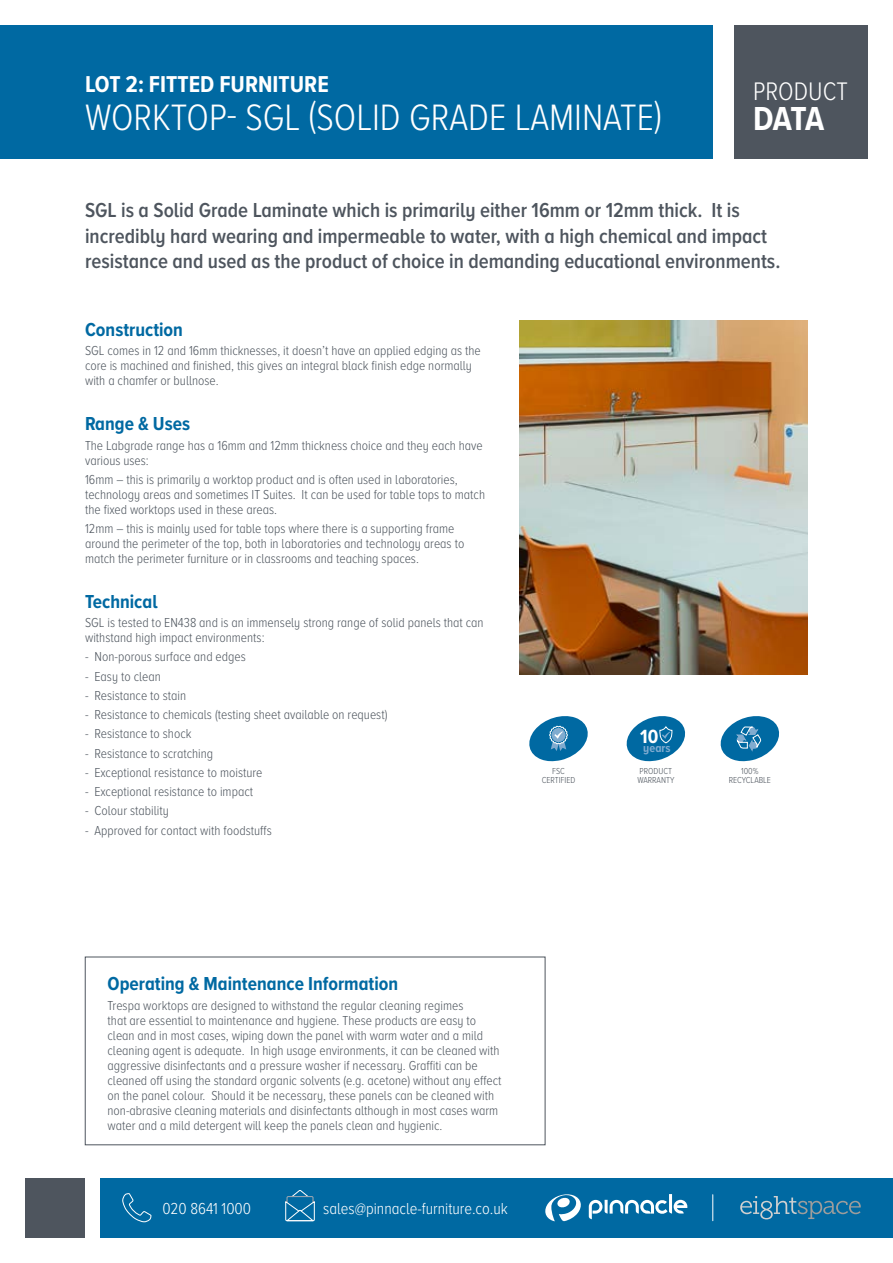
<style>
.page{position:relative;width:893px;height:1263px;background:#fff}
.page>*{position:absolute;margin:0;border:0;box-sizing:border-box;transform-origin:0 0}
.t1{font:300 38.1px "Proxima Nova A Cond";color:#fff}
.t2{font:700 34.5px "Proxima Nova A Cond";color:#fff}
.t3{font:300 26.25px "Proxima Nova A Cond";color:#fff}
.t4{font:700 23.85px "Proxima Nova A Cond";color:#fff}
.t5{font:600 21px/25.5px "Proxima Nova A Cond";color:#4e555e}
.t6{font:700 19.8px "Proxima Nova A Cond";color:#fff}
.t7{font:700 19.5px "Proxima Nova A Cond";color:#0069a2}
.t8{font:300 16.5px "Proxima Nova A Cond";color:#fff}
.t9{font:300 13.5px/15px "Proxima Nova A Cond";color:#4e555e}
.t10{font:700 12.3px "Proxima Nova A Cond";color:#80abd0}
.t11{font:300 9px/9px "Proxima Nova A Cond";color:#4e555e;text-align:center}
</style>
<div class="page">
<div style="left:733px;top:26px;width:134px;height:133px;background:#4e555e"></div>
<div style="left:26px;top:1178px;width:59px;height:59px;background:#4e555e"></div>
<div style="left:0;top:26px;width:712px;height:133px;background:#0069a2"></div>
<div style="left:101px;top:1178px;width:792px;height:59px;background:#0069a2"></div>
<svg style="left:122px;top:1193px;width:30px;height:29px"></svg>
<svg style="left:285px;top:1190px;width:30px;height:31px"></svg>
<svg style="left:545px;top:1194px;width:36px;height:27px"></svg>
<svg style="left:589px;top:1194px;width:98px;height:25px"></svg>
<svg style="left:740px;top:1196px;width:121px;height:23px"></svg>
<svg style="left:712px;top:1195px;width:1px;height:26px"></svg>
<div style="left:85px;top:957px;width:460px;height:188px;border:1px solid #4e555e"></div>
<svg style="left:720px;top:716px;width:60px;height:46px"></svg>
<img style="left:519px;top:321px;width:289px;height:353px">
<svg style="left:529px;top:716px;width:59px;height:46px"></svg>
<svg style="left:626px;top:716px;width:60px;height:46px"></svg>
<h3 class="t4" style="left:85px;top:66px;width:245px">LOT 2: FITTED FURNITURE</h3>
<h1 class="t1" style="left:85px;top:89px;width:578px">WORKTOP- SGL (SOLID GRADE LAMINATE)</h1>
<h3 class="t3" style="left:753px;top:72px;width:96px">PRODUCT</h3>
<h2 class="t2" style="left:753px;top:93px;width:73px">DATA</h2>
<p class="t5" style="left:85px;top:197px;width:697px">SGL is a Solid Grade Laminate which is primarily either 16mm or 12mm thick. It is incredibly hard wearing and impermeable to water, with a high chemical and impact resistance and used as the product of choice in demanding educational environments.</p>
<h3 class="t7" style="left:85px;top:315px;width:99px">Construction</h3>
<p class="t9" style="left:85px;top:343px;width:397px">SGL comes in 12 and 16mm thicknesses, it doesn’t have an applied edging as the core is machined and finished, this gives an integral black finish edge normally with a chamfer or bullnose.</p>
<h3 class="t7" style="left:85px;top:409px;width:107px">Range &amp; Uses</h3>
<p class="t9" style="left:85px;top:437px;width:399px">The Labgrade range has a 16mm and 12mm thickness choice and they each have various uses:</p>
<p class="t9" style="left:85px;top:471px;width:402px">16mm – this is primarily a worktop product and is often used in laboratories, technology areas and sometimes IT Suites. It can be used for table tops to match the fixed worktops used in these areas.</p>
<p class="t9" style="left:85px;top:520px;width:381px">12mm – this is mainly used for table tops where there is a supporting frame around the perimeter of the top, both in laboratories and technology areas to match the perimeter furniture or in classrooms and teaching spaces.</p>
<h3 class="t7" style="left:85px;top:587px;width:74px">Technical</h3>
<p class="t9" style="left:85px;top:614px;width:400px">SGL is tested to EN438 and is an immensely strong range of solid panels that can withstand high impact environments:</p>
<p class="t9" style="left:85px;top:649px;width:162px">- Non-porous surface and edges</p>
<p class="t9" style="left:85px;top:668px;width:77px">- Easy to clean</p>
<p class="t9" style="left:85px;top:687px;width:103px">- Resistance to stain</p>
<p class="t9" style="left:85px;top:706px;width:304px">- Resistance to chemicals (testing sheet available on request)</p>
<p class="t9" style="left:85px;top:726px;width:108px">- Resistance to shock</p>
<p class="t9" style="left:85px;top:745px;width:130px">- Resistance to scratching</p>
<p class="t9" style="left:85px;top:764px;width:179px">- Exceptional resistance to moisture</p>
<p class="t9" style="left:85px;top:783px;width:170px">- Exceptional resistance to impact</p>
<p class="t9" style="left:85px;top:803px;width:85px">- Colour stability</p>
<p class="t9" style="left:85px;top:822px;width:188px">- Approved for contact with foodstuffs</p>
<p class="t11" style="left:542px;top:766px;width:35px">FSC<br>CERTIFIED</p>
<h3 class="t7" style="left:108px;top:969px;width:292px">Operating &amp; Maintenance Information</h3>
<p class="t9" style="left:108px;top:997px;width:395px">Trespa worktops are designed to withstand the regular cleaning regimes<br>that are essential to maintenance and hygiene. These products are easy to clean and in most cases, wiping down the panel with warm water and a mild cleaning agent is adequate. In high usage environments, it can be cleaned with aggressive disinfectants and a pressure washer if necessary. Graffiti can be cleaned off using the standard organic solvents (e.g. acetone) without any effect on the panel colour. Should it be necessary, these panels can be cleaned with non-abrasive cleaning materials and disinfectants although in most cases warm water and a mild detergent will keep the panels clean and hygienic.</p>
<p class="t8" style="left:162px;top:1196px;width:90px">020 8641 1000</p>
<p class="t8" style="left:323px;top:1196px;width:186px">sales@pinnacle-furniture.co.uk</p>
<h3 class="t6" style="left:640px;top:722px;width:20px">10</h3>
<p class="t10" style="left:643px;top:739px;width:29px">years</p>
<p class="t11" style="left:637px;top:766px;width:38px;text-align:left">PRODUCT<br>WARRANTY</p>
<p class="t11" style="left:729px;top:766px;width:44px">100%<br>RECYCLABLE</p>
</div>
